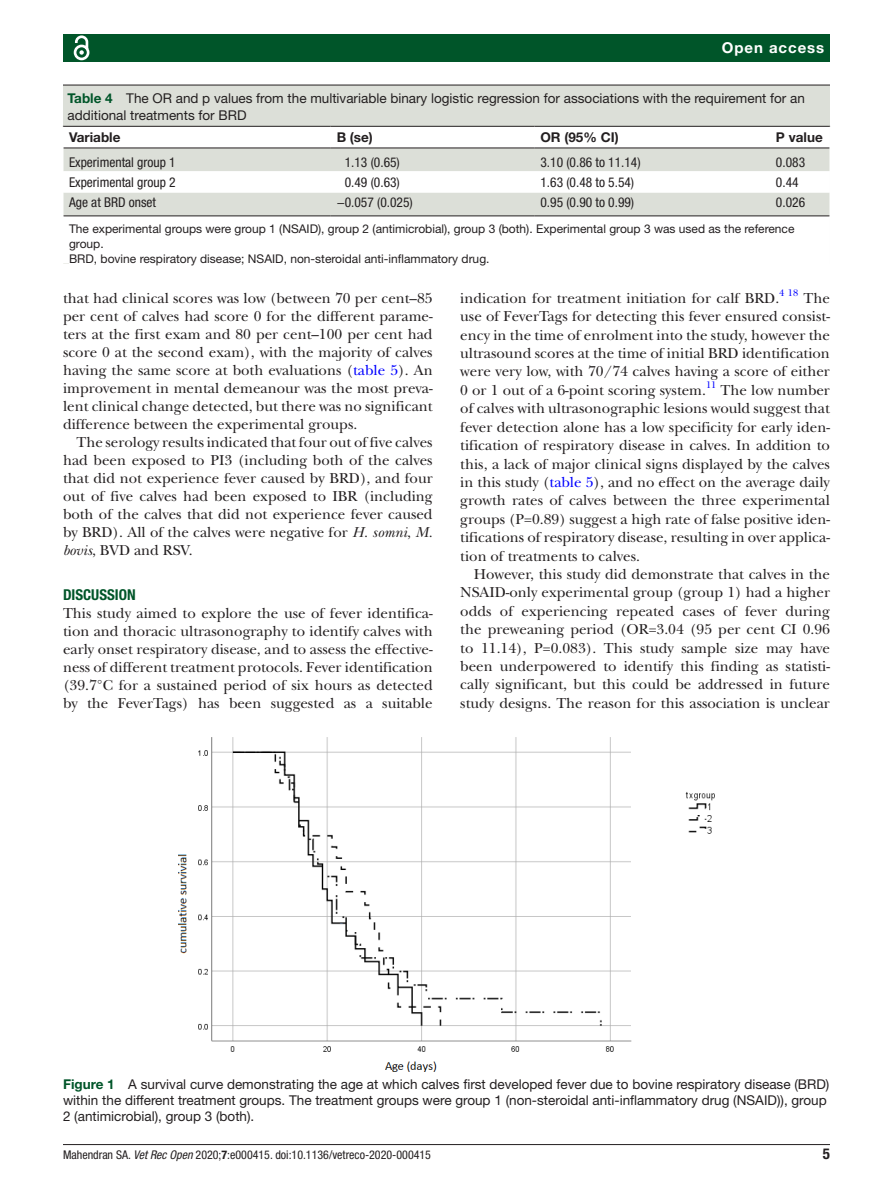
<style>
.page{position:relative;width:893px;height:1191px;background:#fff}
.page>*{position:absolute;margin:0;border:0;box-sizing:border-box;transform-origin:0 0}
.t1{font:15px/18.5px "New Baskerville";color:#231f20;text-align:justify}
.t2{font:700 15px "Helvetica Neue LT Std";letter-spacing:.065em;color:#fff}
.t3{font:700 condensed 15px "Helvetica Neue LT Std";color:#005529}
.t4{font:700 condensed 15px "Helvetica Neue LT Std";color:#231f20}
.t5{font:13.5px/16.2px "Helvetica Neue LT Std";color:#231f20}
.t6{font:condensed 13.5px "Helvetica Neue LT Std";color:#231f20}
.t7{font:700 13.5px "Helvetica Neue LT Std";color:#231f20}
.t8{font:12px/15px "Helvetica Neue LT Std";color:#231f20}
.t9{font:condensed 12px "Helvetica Neue LT Std";color:#231f20}
.t10{font:9.9px "New Baskerville";color:#00f}
.s1{font-weight:700;color:#005529}
.s2{color:#00f}
.s3{font-style:italic}
.s4{font-weight:700}
</style>
<div class="page">
<div style="left:63px;top:34px;width:767px;height:27px;background:#005529"></div>
<hr style="left:63px;top:1144px;width:767px;height:1px;background:#231f20">
<svg style="left:72px;top:35px;width:19px;height:27px"></svg>
<div style="left:63px;top:85px;width:767px;height:178px;background:#dcdfd8"></div>
<hr style="left:63px;top:85px;width:767px;height:1px;background:#231f20">
<svg style="left:64px;top:127px;width:766px;height:136px;fill:#fff"></svg>
<hr style="left:63px;top:126px;width:268px;height:1px;background:#231f20">
<hr style="left:63px;top:148px;width:268px;height:1px;background:#231f20">
<hr style="left:331px;top:126px;width:203px;height:1px;background:#231f20">
<hr style="left:331px;top:148px;width:203px;height:1px;background:#231f20">
<hr style="left:534px;top:126px;width:236px;height:1px;background:#231f20">
<hr style="left:534px;top:148px;width:236px;height:1px;background:#231f20">
<hr style="left:770px;top:126px;width:60px;height:1px;background:#231f20">
<hr style="left:770px;top:148px;width:60px;height:1px;background:#231f20">
<hr style="left:331px;top:215px;width:203px;height:1px;background:#231f20">
<hr style="left:534px;top:215px;width:236px;height:1px;background:#231f20">
<hr style="left:63px;top:215px;width:268px;height:1px;background:#231f20">
<hr style="left:770px;top:215px;width:60px;height:1px;background:#231f20">
<svg style="left:63px;top:127px;width:1px;height:89px"></svg>
<hr style="left:63px;top:216px;width:1px;height:47px;background:#fff">
<hr style="left:69px;top:248px;width:761px;height:1px;background:#fff">
<img style="left:178px;top:737px;width:537px;height:334px">
<p class="t2" style="left:722px;top:39px;width:104px">Open access</p>
<p class="t5" style="left:68px;top:90px;width:739px"><span class="s1">Table 4</span> The OR and p values from the multivariable binary logistic regression for associations with the requirement for an additional treatments for BRD</p>
<p class="t7" style="left:69px;top:129px;width:53px">Variable</p>
<p class="t7" style="left:337px;top:129px;width:38px">B (se)</p>
<p class="t7" style="left:540px;top:129px;width:80px">OR (95% CI)</p>
<p class="t7" style="left:776px;top:129px;width:48px">P value</p>
<p class="t6" style="left:69px;top:154px;width:108px">Experimental group 1</p>
<p class="t6" style="left:345px;top:154px;width:57px">1.13 (0.65)</p>
<p class="t6" style="left:540px;top:154px;width:102px">3.10 (0.86 to 11.14)</p>
<p class="t6" style="left:776px;top:154px;width:31px">0.083</p>
<p class="t6" style="left:69px;top:174px;width:108px">Experimental group 2</p>
<p class="t6" style="left:345px;top:174px;width:57px">0.49 (0.63)</p>
<p class="t6" style="left:540px;top:174px;width:95px">1.63 (0.48 to 5.54)</p>
<p class="t6" style="left:776px;top:174px;width:24px">0.44</p>
<p class="t6" style="left:69px;top:194px;width:89px">Age at BRD onset</p>
<p class="t6" style="left:337px;top:194px;width:78px">−0.057 (0.025)</p>
<p class="t6" style="left:540px;top:194px;width:95px">0.95 (0.90 to 0.99)</p>
<p class="t6" style="left:776px;top:194px;width:31px">0.026</p>
<p class="t8" style="left:69px;top:221px;width:727px">The experimental groups were group 1 (NSAID), group 2 (antimicrobial), group 3 (both). Experimental group 3 was used as the reference group.<br>BRD, bovine respiratory disease; NSAID, non-steroidal anti-inflammatory drug.</p>
<p class="t1" style="left:63px;top:289px;width:371px;line-height:18px">that had clinical scores was low (between 70 per cent–85 per cent of calves had score 0 for the different parame&shy;ters at the first exam and 80 per cent–100 per cent had score 0 at the second exam), with the majority of calves having the same score at both evaluations (<span class="s2">table 5</span>). An improvement in mental demeanour was the most preva&shy;lent clinical change detected, but there was no significant difference between the experimental groups.</p>
<p class="t1" style="left:63px;top:433px;width:371px;line-height:18px;text-indent:14px">The serology results indicated that four out of five calves had been exposed to PI3 (including both of the calves that did not experience fever caused by BRD), and four out of five calves had been exposed to IBR (including both of the calves that did not experience fever caused by BRD). All of the calves were negative for <span class="s3">H. somni</span>, <span class="s3">M. bovis</span>, BVD and RSV.</p>
<p class="t3" style="left:63px;top:585px;width:74px">DISCUSSION</p>
<p class="t1" style="left:63px;top:604px;width:371px;line-height:18px">This study aimed to explore the use of fever identifica&shy;tion and thoracic ultrasonography to identify calves with early onset respiratory disease, and to assess the effective&shy;ness of different treatment protocols. Fever identification (39.7°C for a sustained period of six hours as detected by the FeverTags) has been suggested as a suitable</p>
<p class="t1" style="left:460px;top:289px;width:320px">indication for treatment initiation for calf BRD.</p>
<p class="t10" style="left:779px;top:287px;width:21px">4 18</p>
<p class="t1" style="left:460px;top:289px;width:371px;text-indent:343px">The use of FeverTags for detecting this fever ensured consist&shy;ency in the time of enrolment into the study, however the ultrasound scores at the time of initial BRD identification were very low, with 70/74 calves having a score of either 0 or 1 out of a 6-point scoring system.<sup>11</sup> The low number of calves with ultrasonographic lesions would suggest that fever detection alone has a low specificity for early iden&shy;tification of respiratory disease in calves. In addition to this, a lack of major clinical signs displayed by the calves in this study (<span class="s2">table 5</span>), and no effect on the average daily growth rates of calves between the three experimental groups (P=0.89) suggest a high rate of false positive iden&shy;tifications of respiratory disease, resulting in over applica&shy;tion of treatments to calves.</p>
<p class="t1" style="left:460px;top:565px;width:371px;text-indent:14px">However, this study did demonstrate that calves in the NSAID-only experimental group (group 1) had a higher odds of experiencing repeated cases of fever during the preweaning period (OR=3.04 (95 per cent CI 0.96 to 11.14), P=0.083). This study sample size may have been underpowered to identify this finding as statisti&shy;cally significant, but this could be addressed in future study designs. The reason for this association is unclear</p>
<p class="t5" style="left:63px;top:1075px;width:768px"><span class="s1">Figure 1</span> A survival curve demonstrating the age at which calves first developed fever due to bovine respiratory disease (BRD) within the different treatment groups. The treatment groups were group 1 (non-steroidal anti-inflammatory drug (NSAID)), group<br>2 (antimicrobial), group 3 (both).</p>
<p class="t9" style="left:63px;top:1148px;width:370px">Mahendran SA. <span class="s3">Vet Rec Open</span> 2020;<span class="s4">7</span>:e000415. doi:10.1136/vetreco-2020-000415</p>
<p class="t4" style="left:823px;top:1144px;width:9px">5</p>
</div>
